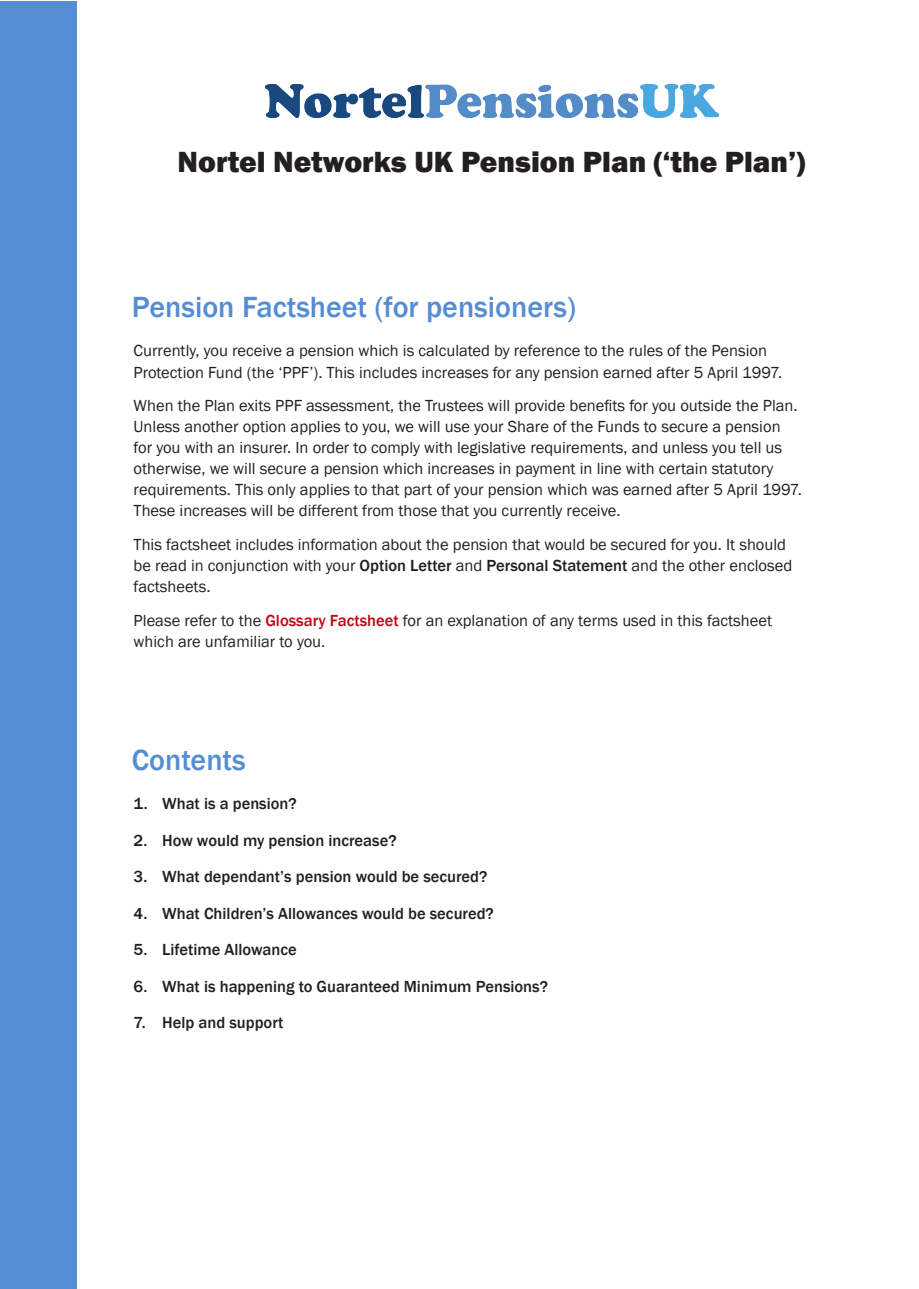
<style>
.page{position:relative;width:919px;height:1289px;background:#fff}
.page>*{position:absolute;margin:0;border:0;box-sizing:border-box;transform-origin:0 0}
.t1{font:500 30px "Franklin Gothic";color:#548dd4}
.t2{font:800 30px "Franklin Gothic";color:#231f20}
.t3{font:16.5px/21px "Franklin Gothic";color:#231f20}
.t4{font:500 16.5px "Franklin Gothic";color:#231f20}
.s1{font-weight:500}
.s2{font-weight:500;color:#be0712}
</style>
<div class="page">
<div style="left:0;top:1px;width:77px;height:1287px;background:#548dd4"></div>
<img style="left:265px;top:84px;width:453px;height:34px">
<p class="t2" style="left:177px;top:142px;width:629px">Nortel Networks UK Pension Plan (‘the Plan’)</p>
<p class="t1" style="left:132px;top:288px;width:445px">Pension Factsheet (for pensioners)</p>
<p class="t3" style="left:134px;top:341px;width:650px">Currently, you receive a pension which is calculated by reference to the rules of the Pension<br>Protection Fund (the ‘PPF’). This includes increases for any pension earned after 5 April 1997.</p>
<p class="t3" style="left:134px;top:395px;width:669px">When the Plan exits PPF assessment, the Trustees will provide benefits for you outside the Plan.<br>Unless another option applies to you, we will use your Share of the Funds to secure a pension for you with an insurer. In order to comply with legislative requirements, and unless you tell us otherwise, we will secure a pension which increases in payment in line with certain statutory requirements. This only applies to that part of your pension which was earned after 5 April 1997.<br>These increases will be different from those that you currently receive.</p>
<p class="t3" style="left:134px;top:534px;width:660px">This factsheet includes information about the pension that would be secured for you. It should be read in conjunction with your <span class="s1">Option Letter</span> and <span class="s1">Personal Statement</span> and the other enclosed factsheets.</p>
<p class="t3" style="left:134px;top:610px;width:640px">Please refer to the <span class="s2">Glossary Factsheet</span> for an explanation of any terms used in this factsheet which are unfamiliar to you.</p>
<p class="t1" style="left:132px;top:741px;width:115px">Contents</p>
<p class="t4" style="left:134px;top:793px;width:165px">1. What is a pension?</p>
<p class="t4" style="left:134px;top:830px;width:264px">2. How would my pension increase?</p>
<p class="t4" style="left:134px;top:866px;width:355px">3. What dependant’s pension would be secured?</p>
<p class="t4" style="left:134px;top:903px;width:361px">4. What Children’s Allowances would be secured?</p>
<p class="t4" style="left:134px;top:939px;width:165px">5. Lifetime Allowance</p>
<p class="t4" style="left:134px;top:976px;width:416px">6. What is happening to Guaranteed Minimum Pensions?</p>
<p class="t4" style="left:134px;top:1012px;width:151px">7. Help and support</p>
</div>
